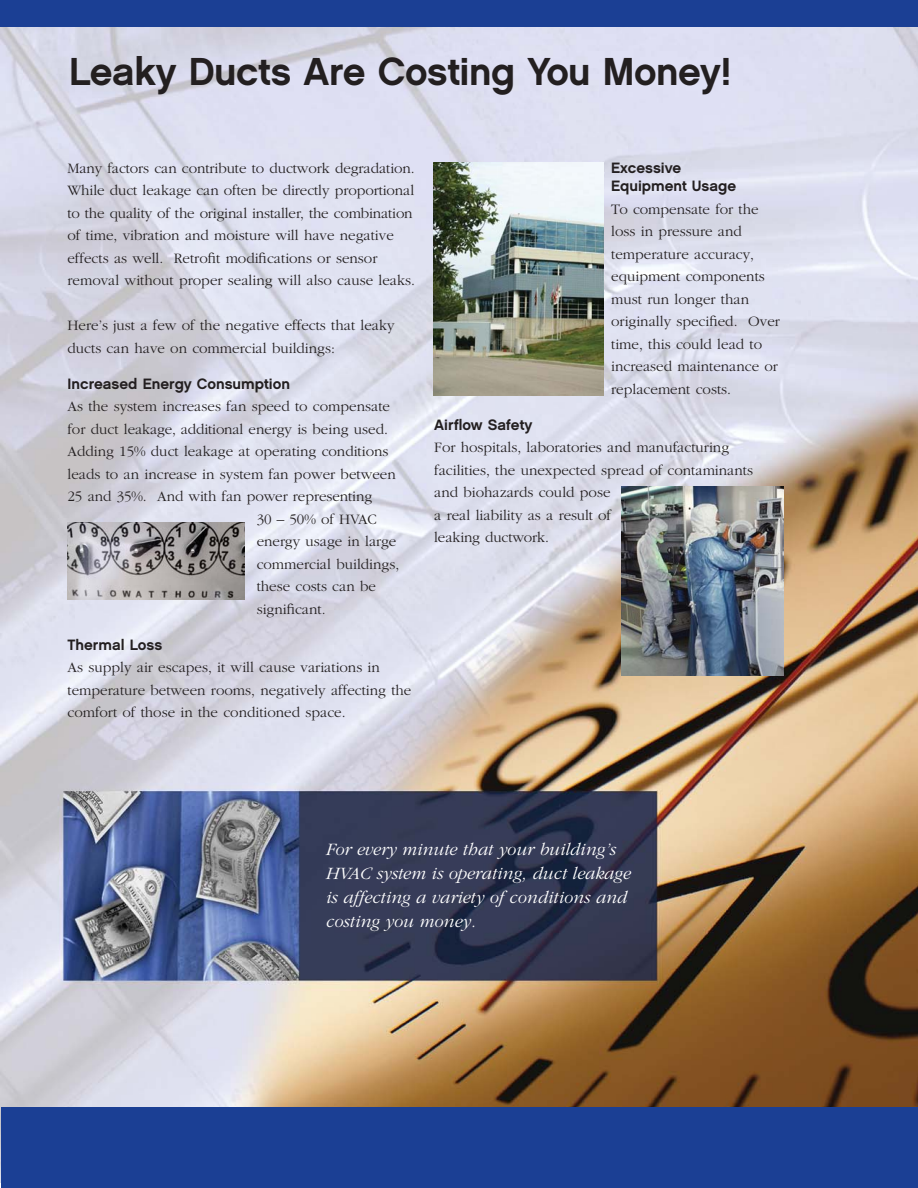
<style>
.page{position:relative;width:918px;height:1188px;background:#fff}
.page>*{position:absolute;margin:0;border:0;box-sizing:border-box;transform-origin:0 0}
.t1{font:39px "Chalet New York Nineteen Sixty";letter-spacing:-.01em;color:#231f20}
.t2{font:italic 300 18px/24px "Garamond";color:#fff}
.t3{font:300 15px/22.5px "Garamond";color:#231f20}
.t4{font:15px/18px "Chalet New York Nineteen Sixty";color:#231f20}
</style>
<div class="page">
<img style="left:0;top:27px;width:918px;height:1155px">
<img style="left:68px;top:522px;width:177px;height:78px">
<img style="left:434px;top:162px;width:170px;height:233px">
<img style="left:622px;top:487px;width:162px;height:189px">
<div style="left:2px;top:1107px;width:916px;height:81px;background:#1b3f94"></div>
<div style="left:0;top:0;width:918px;height:27px;background:#1b3f94"></div>
<h1 class="t1" style="left:69px;top:56px;width:664px">Leaky Ducts Are Costing You Money!</h1>
<p class="t3" style="left:68px;top:158px;width:349px">Many factors can contribute to ductwork degradation.<br>While duct leakage can often be directly proportional to the quality of the original installer, the combination of time, vibration and moisture will have negative effects as well. Retrofit modifications or sensor removal without proper sealing will also cause leaks.</p>
<p class="t3" style="left:68px;top:315px;width:329px">Here’s just a few of the negative effects that leaky ducts can have on commercial buildings:</p>
<p class="t4" style="left:68px;top:376px;width:224px">Increased Energy Consumption</p>
<p class="t3" style="left:68px;top:396px;width:324px">As the system increases fan speed to compensate</p>
<p class="t3" style="left:68px;top:419px;width:322px">for duct leakage, additional energy is being used.</p>
<p class="t3" style="left:68px;top:441px;width:323px">Adding 15% duct leakage at operating conditions</p>
<p class="t3" style="left:68px;top:464px;width:330px">leads to an increase in system fan power between</p>
<p class="t3" style="left:68px;top:486px;width:306px">25 and 35%. And with fan power representing</p>
<p class="t3" style="left:257px;top:509px;width:122px">30 – 50% of HVAC</p>
<p class="t3" style="left:257px;top:531px;width:141px">energy usage in large</p>
<p class="t3" style="left:257px;top:554px;width:144px">commercial buildings,</p>
<p class="t3" style="left:257px;top:576px;width:121px">these costs can be</p>
<p class="t3" style="left:257px;top:599px;width:70px">significant.</p>
<p class="t4" style="left:68px;top:637px;width:96px">Thermal Loss</p>
<p class="t3" style="left:68px;top:657px;width:345px">As supply air escapes, it will cause variations in temperature between rooms, negatively affecting the comfort of those in the conditioned space.</p>
<p class="t4" style="left:611px;top:161px;width:126px">Excessive<br>Equipment Usage</p>
<p class="t3" style="left:611px;top:199px;width:170px">To compensate for the loss in pressure and temperature accuracy, equipment components must run longer than originally specified. Over time, this could lead to increased maintenance or replacement costs.</p>
<p class="t4" style="left:434px;top:417px;width:100px">Airflow Safety</p>
<p class="t3" style="left:434px;top:437px;width:320px">For hospitals, laboratories and manufacturing facilities, the unexpected spread of contaminants and biohazards could pose<br>a real liability as a result of<br>leaking ductwork.</p>
<p class="t2" style="left:325px;top:839px;width:306px">For every minute that your building’s HVAC system is operating, duct leakage is affecting a variety of conditions and costing you money.</p>
</div>
